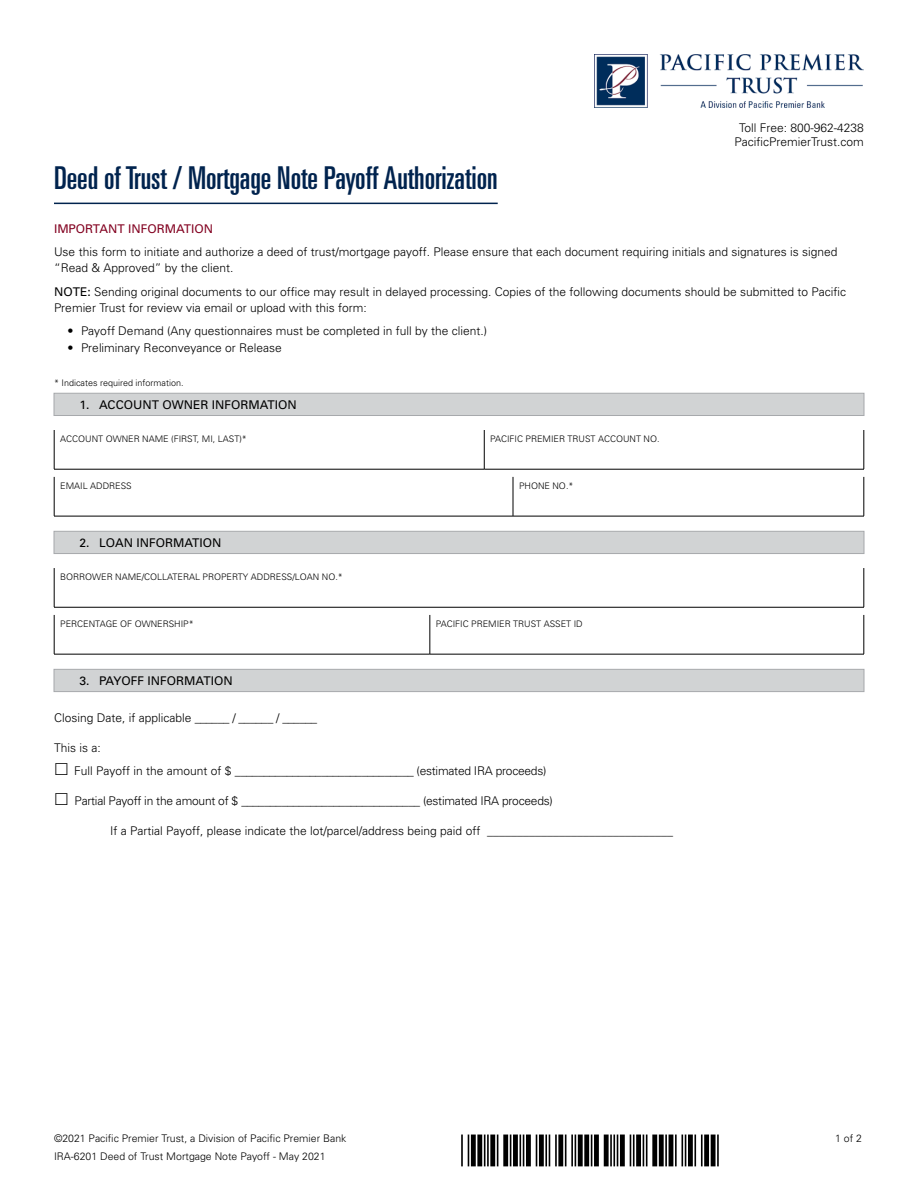
<style>
.page{position:relative;width:918px;height:1188px;background:#fff}
.page>*{position:absolute;margin:0;border:0;box-sizing:border-box;transform-origin:0 0}
.t1{font:ultra-condensed 31.5px "Univers";color:#00234e}
.t2{font:300 12px/16.5px "Univers";color:#000}
.t3{font:300 12px "Univers";letter-spacing:-.02em;color:#000}
.t4{font:12px "Univers";color:#000}
.t5{font:12px "Univers";color:#820020}
.t6{font:300 10.5px/17.4px "Univers";color:#000}
.t7{font:300 9px "Univers";color:#000}
.s1{font-weight:400}
</style>
<div class="page">
<img style="left:594px;top:54px;width:270px;height:54px">
<hr style="left:54px;top:203px;width:444px;height:1px;background:#00234e">
<div style="left:54px;top:393px;width:810px;height:23px;background:#d1d3d4;border:1px solid #a7a9ac"></div>
<div style="left:54px;top:531px;width:810px;height:23px;background:#d1d3d4;border:1px solid #a7a9ac"></div>
<div style="left:54px;top:669px;width:810px;height:23px;background:#d1d3d4;border:1px solid #a7a9ac"></div>
<hr style="left:54px;top:430px;width:1px;height:39px;background:#000">
<hr style="left:484px;top:430px;width:1px;height:39px;background:#000">
<hr style="left:864px;top:430px;width:1px;height:39px;background:#000">
<hr style="left:54px;top:469px;width:430px;height:1px;background:#000">
<hr style="left:484px;top:469px;width:380px;height:1px;background:#000">
<hr style="left:54px;top:477px;width:1px;height:39px;background:#000">
<hr style="left:513px;top:477px;width:1px;height:39px;background:#000">
<hr style="left:864px;top:477px;width:1px;height:39px;background:#000">
<hr style="left:54px;top:516px;width:459px;height:1px;background:#000">
<hr style="left:513px;top:516px;width:351px;height:1px;background:#000">
<hr style="left:54px;top:568px;width:1px;height:39px;background:#000">
<hr style="left:864px;top:568px;width:1px;height:39px;background:#000">
<hr style="left:54px;top:607px;width:810px;height:1px;background:#000">
<hr style="left:54px;top:615px;width:1px;height:39px;background:#000">
<hr style="left:430px;top:615px;width:1px;height:39px;background:#000">
<hr style="left:864px;top:615px;width:1px;height:39px;background:#000">
<hr style="left:54px;top:654px;width:376px;height:1px;background:#000">
<hr style="left:430px;top:654px;width:434px;height:1px;background:#000">
<p class="t2" style="left:734px;top:121px;width:131px;line-height:14.4px;text-align:center">Toll Free: 800-962-4238<br>PacificPremierTrust.com</p>
<h1 class="t1" style="left:54px;top:160px;width:445px">Deed of Trust / Mortgage Note Payoff Authorization</h1>
<p class="t5" style="left:54px;top:221px;width:161px">IMPORTANT INFORMATION</p>
<p class="t2" style="left:54px;top:243px;width:785px">Use this form to initiate and authorize a deed of trust/mortgage payoff. Please ensure that each document requiring initials and signatures is signed “Read &amp; Approved” by the client.</p>
<p class="t2" style="left:54px;top:283px;width:794px"><span class="s1">NOTE:</span> Sending original documents to our office may result in delayed processing. Copies of the following documents should be submitted to Pacific<br>Premier Trust for review via email or upload with this form:</p>
<p class="t2" style="left:68px;top:323px;width:421px">• Payoff Demand (Any questionnaires must be completed in full by the client.)</p>
<p class="t2" style="left:68px;top:339px;width:216px">• Preliminary Reconveyance or Release</p>
<p class="t7" style="left:54px;top:377px;width:131px">* Indicates required information.</p>
<p class="t4" style="left:80px;top:398px;width:219px">1. ACCOUNT OWNER INFORMATION</p>
<p class="t7" style="left:60px;top:434px;width:188px">ACCOUNT OWNER NAME (FIRST, MI, LAST)*</p>
<p class="t7" style="left:490px;top:434px;width:171px">PACIFIC PREMIER TRUST ACCOUNT NO.</p>
<p class="t7" style="left:60px;top:481px;width:73px">EMAIL ADDRESS</p>
<p class="t7" style="left:519px;top:481px;width:56px">PHONE NO.*</p>
<p class="t4" style="left:80px;top:536px;width:143px">2. LOAN INFORMATION</p>
<p class="t7" style="left:60px;top:572px;width:284px">BORROWER NAME/COLLATERAL PROPERTY ADDRESS/LOAN NO.*</p>
<p class="t7" style="left:60px;top:619px;width:135px">PERCENTAGE OF OWNERSHIP*</p>
<p class="t7" style="left:436px;top:619px;width:148px">PACIFIC PREMIER TRUST ASSET ID</p>
<p class="t4" style="left:80px;top:674px;width:155px">3. PAYOFF INFORMATION</p>
<p class="t2" style="left:54px;top:709px;width:265px">Closing Date, if applicable ______ / ______ / ______</p>
<p class="t2" style="left:74px;top:736px;width:474px;line-height:23.2px;text-indent:-20px">This is a:<br>Full Payoff in the amount of $ _______________________________ (estimated IRA proceeds)</p>
<p class="t3" style="left:75px;top:794px;width:480px">Partial Payoff in the amount of $ _______________________________ (estimated IRA proceeds)</p>
<p class="t2" style="left:110px;top:823px;width:564px">If a Partial Payoff, please indicate the lot/parcel/address being paid off _______________________________</p>
<p class="t6" style="left:54px;top:1130px;width:294px">©2021 Pacific Premier Trust, a Division of Pacific Premier Bank<br>IRA-6201 Deed of Trust Mortgage Note Payoff - May 2021</p>
<p class="t6" style="left:835px;top:1130px;width:28px">1 of 2</p>
</div>
